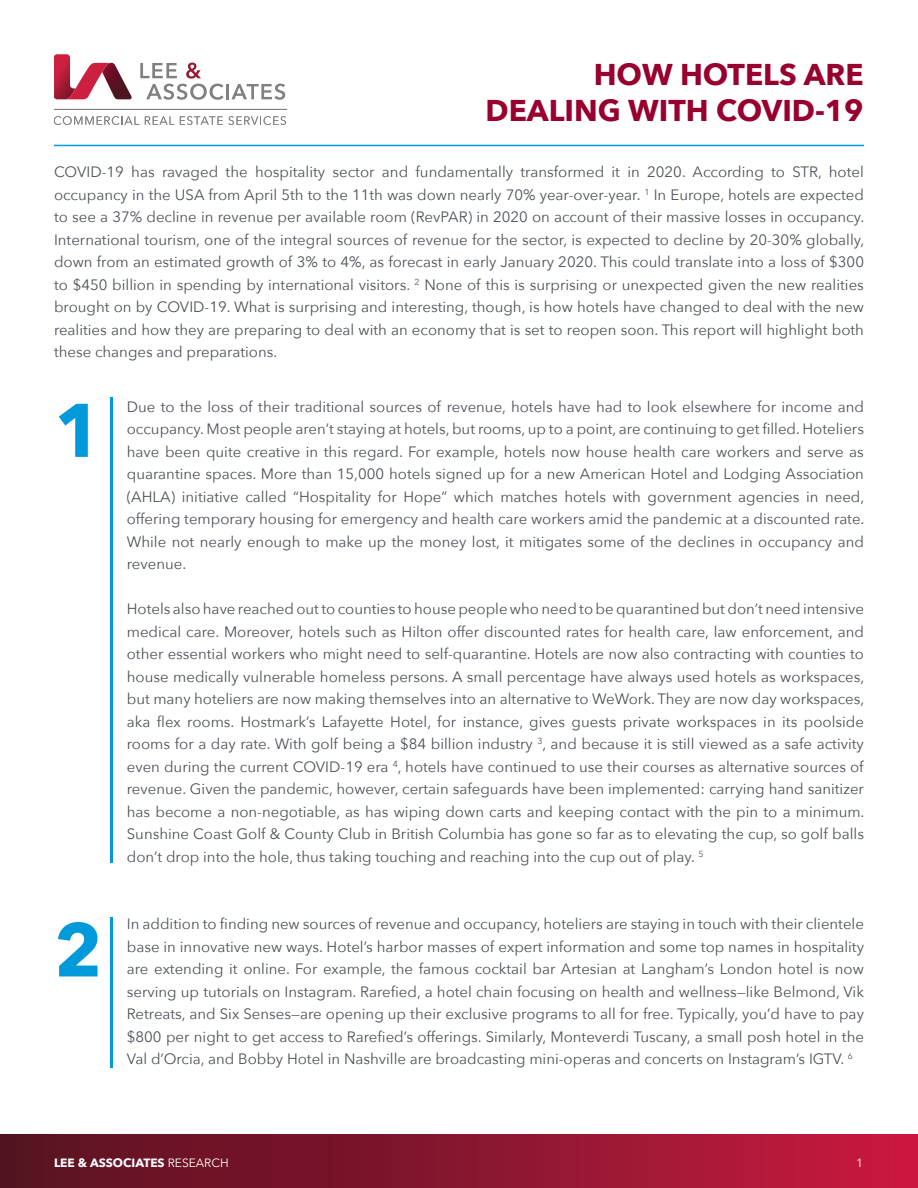
<style>
.page{position:relative;width:918px;height:1188px;background:#fff}
.page>*{position:absolute;margin:0;border:0;box-sizing:border-box;transform-origin:0 0}
.t1{font:700 75px "Avenir Next";color:#009ada}
.t2{font:700 30px/36px "Avenir Next";color:#98002e;text-align:right}
.t3{font:15px/22.5px "Avenir Next";color:#4d525a;text-align:justify}
.t4{font:700 12px "Avenir Next";color:#fff}
.t5{font:12px "Avenir Next";color:#fff}
.s1{font-weight:400}
</style>
<div class="page">
<div style="left:0;top:1134px;width:918px;height:54px;background:linear-gradient(to right,#511220,#c6193f)"></div>
<svg style="left:140px;top:63px;width:84px;height:37px"></svg>
<hr style="left:226px;top:84px;width:3px;height:15px;background:#7e8083">
<svg style="left:231px;top:84px;width:54px;height:16px"></svg>
<svg style="left:54px;top:54px;width:78px;height:45px"></svg>
<hr style="left:54px;top:109px;width:233px;height:1px;background:#7e8083">
<svg style="left:54px;top:116px;width:85px;height:9px"></svg>
<svg style="left:145px;top:116px;width:29px;height:9px"></svg>
<svg style="left:180px;top:116px;width:106px;height:9px"></svg>
<hr style="left:54px;top:145px;width:810px;height:1px;background:#009ada">
<hr style="left:111px;top:398px;width:2px;height:465px;background:#009ada">
<hr style="left:111px;top:917px;width:2px;height:151px;background:#009ada">
<h2 class="t2" style="left:486px;top:56px;width:380px">HOW HOTELS ARE<br>DEALING WITH COVID-19</h2>
<p class="t3" style="left:54px;top:160px;width:812px">COVID-19 has ravaged the hospitality sector and fundamentally transformed it in 2020. According to STR, hotel occupancy in the USA from April 5th to the 11th was down nearly 70% year-over-year. <sup>1</sup> In Europe, hotels are expected to see a 37% decline in revenue per available room (RevPAR) in 2020 on account of their massive losses in occupancy.<br>International tourism, one of the integral sources of revenue for the sector, is expected to decline by 20-30% globally, down from an estimated growth of 3% to 4%, as forecast in early January 2020. This could translate into a loss of $300 to $450 billion in spending by international visitors. <sup>2</sup> None of this is surprising or unexpected given the new realities brought on by COVID-19. What is surprising and interesting, though, is how hotels have changed to deal with the new realities and how they are preparing to deal with an economy that is set to reopen soon. This report will highlight both these changes and preparations.</p>
<h1 class="t1" style="left:54px;top:366px;width:50px">1</h1>
<p class="t3" style="left:127px;top:395px;width:739px">Due to the loss of their traditional sources of revenue, hotels have had to look elsewhere for income and occupancy. Most people aren’t staying at hotels, but rooms, up to a point, are continuing to get filled. Hoteliers have been quite creative in this regard. For example, hotels now house health care workers and serve as quarantine spaces. More than 15,000 hotels signed up for a new American Hotel and Lodging Association (AHLA) initiative called “Hospitality for Hope” which matches hotels with government agencies in need, offering temporary housing for emergency and health care workers amid the pandemic at a discounted rate.<br>While not nearly enough to make up the money lost, it mitigates some of the declines in occupancy and revenue.</p>
<p class="t3" style="left:127px;top:597px;width:739px">Hotels also have reached out to counties to house people who need to be quarantined but don’t need intensive medical care. Moreover, hotels such as Hilton offer discounted rates for health care, law enforcement, and other essential workers who might need to self-quarantine. Hotels are now also contracting with counties to house medically vulnerable homeless persons. A small percentage have always used hotels as workspaces, but many hoteliers are now making themselves into an alternative to WeWork. They are now day workspaces, aka flex rooms. Hostmark’s Lafayette Hotel, for instance, gives guests private workspaces in its poolside rooms for a day rate. With golf being a $84 billion industry <sup>3</sup>, and because it is still viewed as a safe activity even during the current COVID-19 era <sup>4</sup>, hotels have continued to use their courses as alternative sources of revenue. Given the pandemic, however, certain safeguards have been implemented: carrying hand sanitizer has become a non-negotiable, as has wiping down carts and keeping contact with the pin to a minimum.<br>Sunshine Coast Golf &amp; County Club in British Columbia has gone so far as to elevating the cup, so golf balls don’t drop into the hole, thus taking touching and reaching into the cup out of play. <sup>5</sup></p>
<h1 class="t1" style="left:54px;top:885px;width:50px">2</h1>
<p class="t3" style="left:127px;top:912px;width:739px">In addition to finding new sources of revenue and occupancy, hoteliers are staying in touch with their clientele base in innovative new ways. Hotel’s harbor masses of expert information and some top names in hospitality are extending it online. For example, the famous cocktail bar Artesian at Langham’s London hotel is now serving up tutorials on Instagram. Rarefied, a hotel chain focusing on health and wellness—like Belmond, Vik Retreats, and Six Senses—are opening up their exclusive programs to all for free. Typically, you’d have to pay $800 per night to get access to Rarefied’s offerings. Similarly, Monteverdi Tuscany, a small posh hotel in the Val d’Orcia, and Bobby Hotel in Nashville are broadcasting mini-operas and concerts on Instagram’s IGTV. <sup>6</sup></p>
<p class="t4" style="left:54px;top:1153px;width:176px">LEE &amp; ASSOCIATES <span class="s1">RESEARCH</span></p>
<p class="t5" style="left:856px;top:1153px;width:8px">1</p>
</div>
